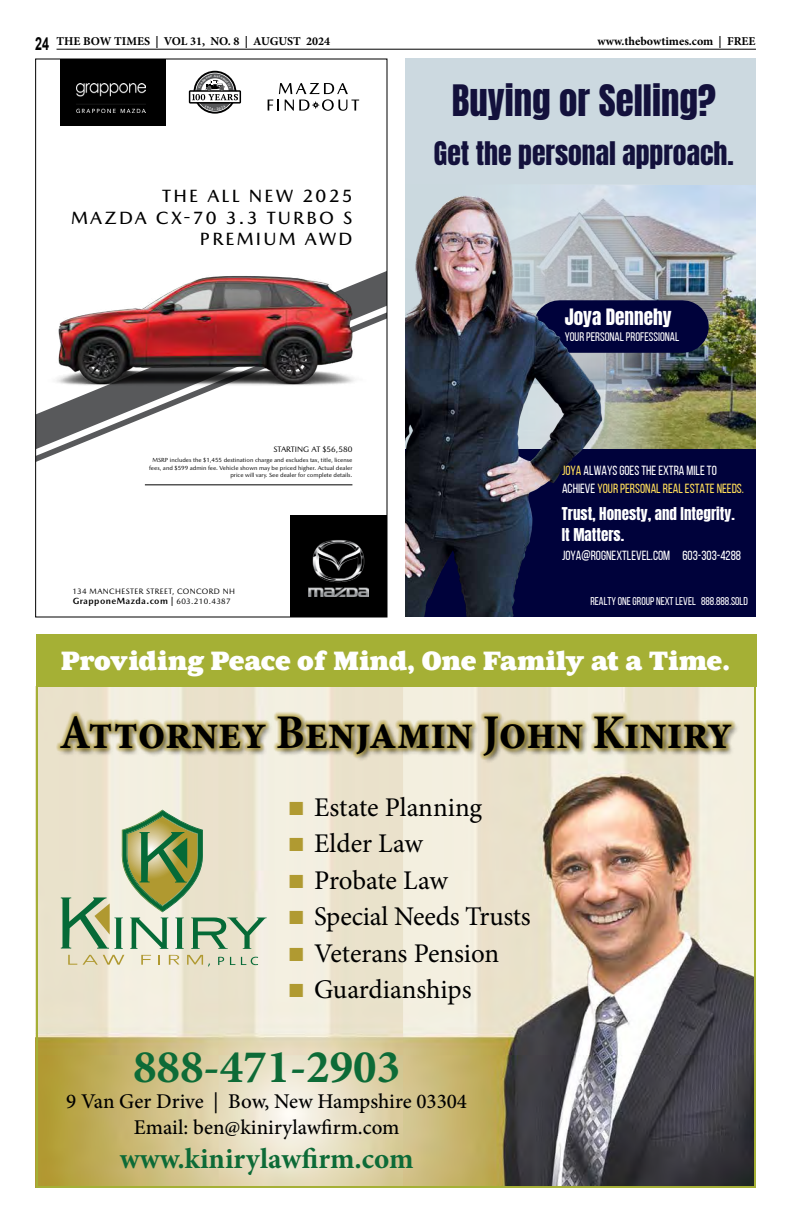
<style>
.page{position:relative;width:792px;height:1224px;background:#fff}
.page>*{position:absolute;margin:0;border:0;box-sizing:border-box;transform-origin:0 0}
.t1{font:700 condensed 49px "Minion Pro";color:#000}
.t2{font:700 47px "Minion Pro";color:#0d6b37}
.t3{font:36.8px "Anton";color:#13113c}
.t4{font:700 29px "Minion Pro";letter-spacing:.005em;color:#0d6b37}
.t5{font:27.7px "Anton";color:#13113c}
.t6{font:27px "Minion Pro";letter-spacing:-.005em;color:#000}
.t7{font:27px "Aurea Ultra";letter-spacing:-.01em;color:#fff}
.t8{font:500 21px/26px "Minion Pro";color:#000;text-align:center}
.t9{font:19.2px "Anton";color:#fff}
.t10{font:500 18px/21.6px "Mazda Type";letter-spacing:.125em;color:#000;text-align:right}
.t11{font:700 18px "Arial";color:#000;scale:.7 1}
.t12{font:15px/20.8px "Anton";color:#fff}
.t13{font:13.3px/18px "Bebas Neue";color:#ffde59}
.t14{font:13.3px "Bebas Neue";color:#fff}
.t15{font:12.4px "Bebas Neue";color:#fff}
.t16{font:700 12px "Minion Pro";color:#000}
.t17{font:11.3px "Bebas Neue";color:#fff}
.t18{font:700 9.1px "Mazda Type";letter-spacing:.05em;color:#000}
.t19{font:8px "Mazda Type";color:#000}
.t20{font:7.9px "Mazda Type";letter-spacing:.05em;color:#000}
.t21{font:6px/7.2px "Mazda Type";color:#000;text-align:right}
.s1{font-weight:400;font-size:7.9px}
.s2{color:#fff}
.s3{color:#b09a31}
</style>
<div class="page">
<hr style="left:57px;top:49px;width:699px;height:1px;background:#000">
<img style="left:35px;top:687px;width:718px;height:501px">
<div style="left:59px;top:714px;width:681px;height:50px;background:#000;opacity:.75"></div>
<svg style="left:56px;top:711px;width:680px;height:49px;background:#c9be8f"></svg>
<div style="left:36px;top:634px;width:720px;height:52px;background:#a5b035"></div>
<svg style="left:218px;top:957px;width:6px;height:8px"></svg>
<svg style="left:230px;top:957px;width:5px;height:8px"></svg>
<svg style="left:241px;top:957px;width:17px;height:8px"></svg>
<svg style="left:68px;top:955px;width:9px;height:10px"></svg>
<svg style="left:83px;top:955px;width:41px;height:10px"></svg>
<svg style="left:158px;top:955px;width:2px;height:10px"></svg>
<svg style="left:141px;top:955px;width:10px;height:10px"></svg>
<svg style="left:169px;top:955px;width:10px;height:10px"></svg>
<svg style="left:187px;top:955px;width:23px;height:11px"></svg>
<svg style="left:61px;top:810px;width:206px;height:139px;background:#bfc9a7"></svg>
<svg style="left:37px;top:313px;width:349px;height:149px"></svg>
<div style="left:290px;top:515px;width:97px;height:102px;background:#000"></div>
<svg style="left:193px;top:70px;width:44px;height:44px"></svg>
<svg style="left:194px;top:71px;width:42px;height:43px"></svg>
<svg style="left:195px;top:73px;width:39px;height:39px"></svg>
<svg style="left:196px;top:73px;width:38px;height:38px"></svg>
<img style="left:308px;top:540px;width:61px;height:56px">
<div style="left:60px;top:59px;width:105px;height:66px;background:#000"></div>
<img style="left:77px;top:84px;width:69px;height:28px">
<img style="left:37px;top:276px;width:337px;height:152px">
<hr style="left:145px;top:485px;width:207px;height:1px;background:#000">
<svg style="left:268px;top:83px;width:91px;height:28px"></svg>
<div style="left:405px;top:58px;width:351px;height:558px;background:#ccd9e0"></div>
<img style="left:672px;top:185px;width:84px;height:263px">
<img style="left:609px;top:185px;width:63px;height:264px">
<div style="left:405px;top:449px;width:351px;height:167px;background:#00023b"></div>
<div style="left:560px;top:300px;width:123px;height:53px;background:#00023b"></div>
<img style="left:405px;top:185px;width:204px;height:431px">
<svg style="left:188px;top:75px;width:54px;height:35px"></svg>
<h3 class="t16" style="left:57px;top:32px;width:275px">THE BOW TIMES | VOL 31, NO. 8 | AUGUST 2024</h3>
<h3 class="t16" style="left:598px;top:32px;width:160px">www.thebowtimes.com | FREE</h3>
<h3 class="t11" style="left:35px;top:31px;width:22px">24</h3>
<h3 class="t3" style="left:452px;top:82px;width:266px">Buying or Selling?</h3>
<h3 class="t10" style="left:71px;top:185px;width:283px">THE ALL NEW 2025<br>MAZDA CX-70 3.3 TURBO S<br>PREMIUM AWD</h3>
<h3 class="t19" style="left:273px;top:445px;width:80px">STARTING AT $56,580</h3>
<p class="t21" style="left:149px;top:457px;width:205px">MSRP includes the $1,455 destination charge and excludes tax, title, license fees, and $599 admin fee. Vehicle shown may be priced higher. Actual dealer price will vary. See dealer for complete details.</p>
<h3 class="t20" style="left:72px;top:586px;width:164px">134 MANCHESTER STREET, CONCORD NH</h3>
<h3 class="t18" style="left:73px;top:595px;width:160px">GrapponeMazda.com | <span class="s1">603.210.4387</span></h3>
<h3 class="t5" style="left:434px;top:139px;width:301px">Get the personal approach.</h3>
<h3 class="t9" style="left:565px;top:308px;width:108px">Joya Dennehy</h3>
<h3 class="t15" style="left:565px;top:330px;width:116px">YOUR PERSONAL PROFESSIONAL</h3>
<h3 class="t13" style="left:562px;top:461px;width:183px">JOYA <span class="s2">ALWAYS GOES THE EXTRA MILE TO<br>ACHIEVE</span> YOUR PERSONAL REAL ESTATE NEEDS.</h3>
<h3 class="t12" style="left:562px;top:504px;width:174px">Trust, Honesty, and Integrity.<br>It Matters.</h3>
<h3 class="t14" style="left:562px;top:549px;width:181px">JOYA@ROGNEXTLEVEL.COM 603-303-4288</h3>
<h3 class="t17" style="left:590px;top:595px;width:159px">REALTY ONE GROUP NEXT LEVEL 888.888.SOLD</h3>
<h3 class="t7" style="left:61px;top:645px;width:670px">Providing Peace of Mind, One Family at a Time.</h3>
<h1 class="t1" style="left:60px;top:698px;width:674px">Attorney Benjamin John Kiniry</h1>
<h3 class="t6" style="left:289px;top:789px;width:195px"><span class="s3">■</span> Estate Planning</h3>
<h3 class="t6" style="left:289px;top:826px;width:135px"><span class="s3">■</span> Elder Law</h3>
<h3 class="t6" style="left:289px;top:862px;width:160px"><span class="s3">■</span> Probate Law</h3>
<h3 class="t6" style="left:289px;top:898px;width:243px"><span class="s3">■</span> Special Needs Trusts</h3>
<h3 class="t6" style="left:289px;top:935px;width:212px"><span class="s3">■</span> Veterans Pension</h3>
<h3 class="t6" style="left:289px;top:971px;width:184px"><span class="s3">■</span> Guardianships</h3>
<h2 class="t2" style="left:133px;top:1034px;width:269px">888-471-2903</h2>
<h3 class="t8" style="left:66px;top:1089px;width:402px">9 Van Ger Drive | Bow, New Hampshire 03304<br>Email: ben@kinirylawfirm.com</h3>
<h3 class="t4" style="left:120px;top:1139px;width:295px">www.kinirylawfirm.com</h3>
</div>
